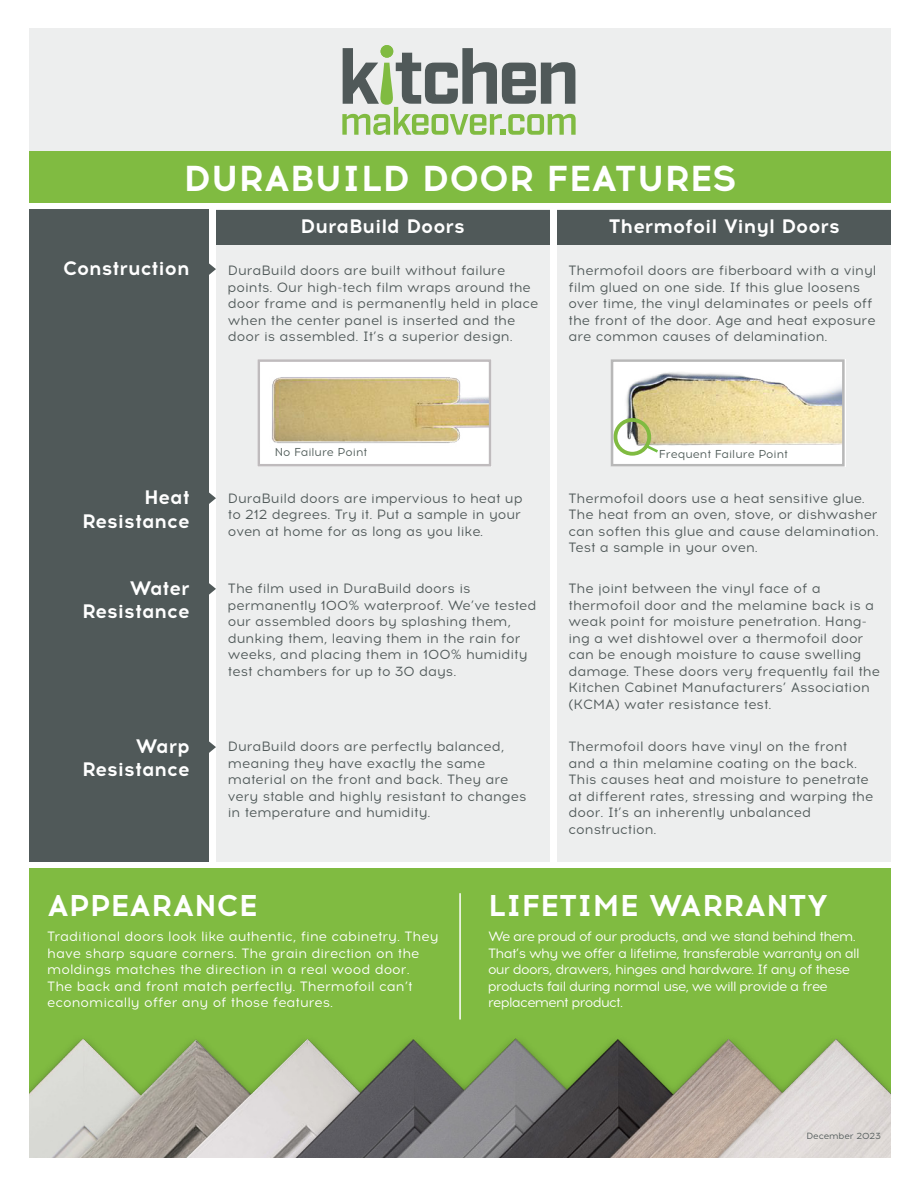
<style>
.page{position:relative;width:918px;height:1188px;background:#fff}
.page>*{position:absolute;margin:0;border:0;box-sizing:border-box;transform-origin:0 0}
.t1{font:700 36px "Acrom";color:#fff}
.t2{font:700 30px "Acrom";color:#fff}
.t3{font:700 19.5px/23.4px "Acrom";color:#fff;text-align:right}
.t4{font:13.5px/16.5px "Acrom";color:#505959}
.t5{font:13.5px/16.5px "Acrom";color:#fff}
.t6{font:13.5px/16.5px "Acrom";letter-spacing:-.05em;color:#fff}
.t7{font:11.55px "Acrom";color:#505c59}
.t8{font:9px "Acrom";letter-spacing:-.01em;color:#505959}
</style>
<div class="page">
<div style="left:29px;top:869px;width:862px;height:289px;background:#80bb41"></div>
<img style="left:29px;top:1038px;width:862px;height:120px">
<div style="left:29px;top:28px;width:862px;height:124px;background:#edeeee"></div>
<div style="left:29px;top:152px;width:862px;height:51px;background:#80bb41"></div>
<div style="left:558px;top:210px;width:333px;height:652px;background:#edeeee"></div>
<div style="left:216px;top:210px;width:333px;height:652px;background:#edeeee"></div>
<div style="left:29px;top:210px;width:179px;height:652px;background:#505959"></div>
<div style="left:216px;top:210px;width:333px;height:34px;background:#505959"></div>
<div style="left:558px;top:210px;width:333px;height:34px;background:#505959"></div>
<svg style="left:208px;top:260px;width:8px;height:18px"></svg>
<svg style="left:208px;top:490px;width:8px;height:17px"></svg>
<svg style="left:208px;top:580px;width:8px;height:18px"></svg>
<svg style="left:208px;top:738px;width:8px;height:18px"></svg>
<hr style="left:459px;top:893px;width:2px;height:127px;background:#fff">
<svg style="left:342px;top:45px;width:234px;height:90px"></svg>
<img style="left:615px;top:363px;width:226px;height:100px">
<div style="left:614px;top:418px;width:37px;height:38px;border:4px solid #80bb41;border-radius:50%"></div>
<svg style="left:644px;top:443px;width:17px;height:12px"></svg>
<div style="left:611px;top:359px;width:234px;height:108px;border:3px solid #b8b8b8"></div>
<img style="left:261px;top:363px;width:226px;height:100px">
<div style="left:257px;top:359px;width:234px;height:108px;border:3px solid #bfbbbd"></div>
<h1 class="t1" style="left:183px;top:153px;width:555px">DURABUILD DOOR FEATURES</h1>
<h3 class="t3" style="left:63px;top:257px;width:128px">Construction</h3>
<h3 class="t3" style="left:301px;top:215px;width:166px">DuraBuild Doors</h3>
<h3 class="t3" style="left:609px;top:215px;width:233px">Thermofoil Vinyl Doors</h3>
<p class="t4" style="left:228px;top:263px;width:312px">DuraBuild doors are built without failure points. Our high-tech film wraps around the door frame and is permanently held in place when the center panel is inserted and the door is assembled. It’s a superior design.</p>
<p class="t4" style="left:568px;top:263px;width:309px">Thermofoil doors are fiberboard with a vinyl film glued on one side. If this glue loosens over time, the vinyl delaminates or peels off the front of the door. Age and heat exposure are common causes of delamination.</p>
<h3 class="t3" style="left:82px;top:486px;width:109px">Heat<br>Resistance</h3>
<h3 class="t3" style="left:82px;top:577px;width:109px">Water<br>Resistance</h3>
<h3 class="t3" style="left:82px;top:735px;width:109px">Warp<br>Resistance</h3>
<p class="t7" style="left:275px;top:444px;width:94px">No Failure Point</p>
<p class="t7" style="left:659px;top:447px;width:131px">Frequent Failure Point</p>
<p class="t4" style="left:228px;top:490px;width:296px">DuraBuild doors are impervious to heat up to 212 degrees. Try it. Put a sample in your oven at home for as long as you like.</p>
<p class="t4" style="left:568px;top:490px;width:312px">Thermofoil doors use a heat sensitive glue.<br>The heat from an oven, stove, or dishwasher can soften this glue and cause delamination.<br>Test a sample in your oven.</p>
<p class="t4" style="left:228px;top:581px;width:310px">The film used in DuraBuild doors is permanently 100% waterproof. We’ve tested our assembled doors by splashing them, dunking them, leaving them in the rain for weeks, and placing them in 100% humidity test chambers for up to 30 days.</p>
<p class="t4" style="left:568px;top:581px;width:313px">The joint between the vinyl face of a thermofoil door and the melamine back is a weak point for moisture penetration. Hang&shy;ing a wet dishtowel over a thermofoil door can be enough moisture to cause swelling damage. These doors very frequently fail the Kitchen Cabinet Manufacturers’ Association (KCMA) water resistance test.</p>
<p class="t4" style="left:228px;top:739px;width:300px">DuraBuild doors are perfectly balanced, meaning they have exactly the same material on the front and back. They are very stable and highly resistant to changes in temperature and humidity.</p>
<p class="t4" style="left:568px;top:739px;width:306px">Thermofoil doors have vinyl on the front and a thin melamine coating on the back.<br>This causes heat and moisture to penetrate at different rates, stressing and warping the door. It’s an inherently unbalanced construction.</p>
<h2 class="t2" style="left:47px;top:884px;width:212px">APPEARANCE</h2>
<h2 class="t2" style="left:488px;top:884px;width:342px">LIFETIME WARRANTY</h2>
<p class="t6" style="left:488px;top:929px;width:373px">We are proud of our products, and we stand behind them.<br>That’s why we offer a lifetime, transferable warranty on all our doors, drawers, hinges and hardware. If any of these products fail during normal use, we will provide a free replacement product.</p>
<p class="t5" style="left:47px;top:929px;width:393px">Traditional doors look like authentic, fine cabinetry. They have sharp square corners. The grain direction on the moldings matches the direction in a real wood door.<br>The back and front match perfectly. Thermofoil can’t economically offer any of those features.</p>
<p class="t8" style="left:807px;top:1130px;width:76px">December 2023</p>
</div>
